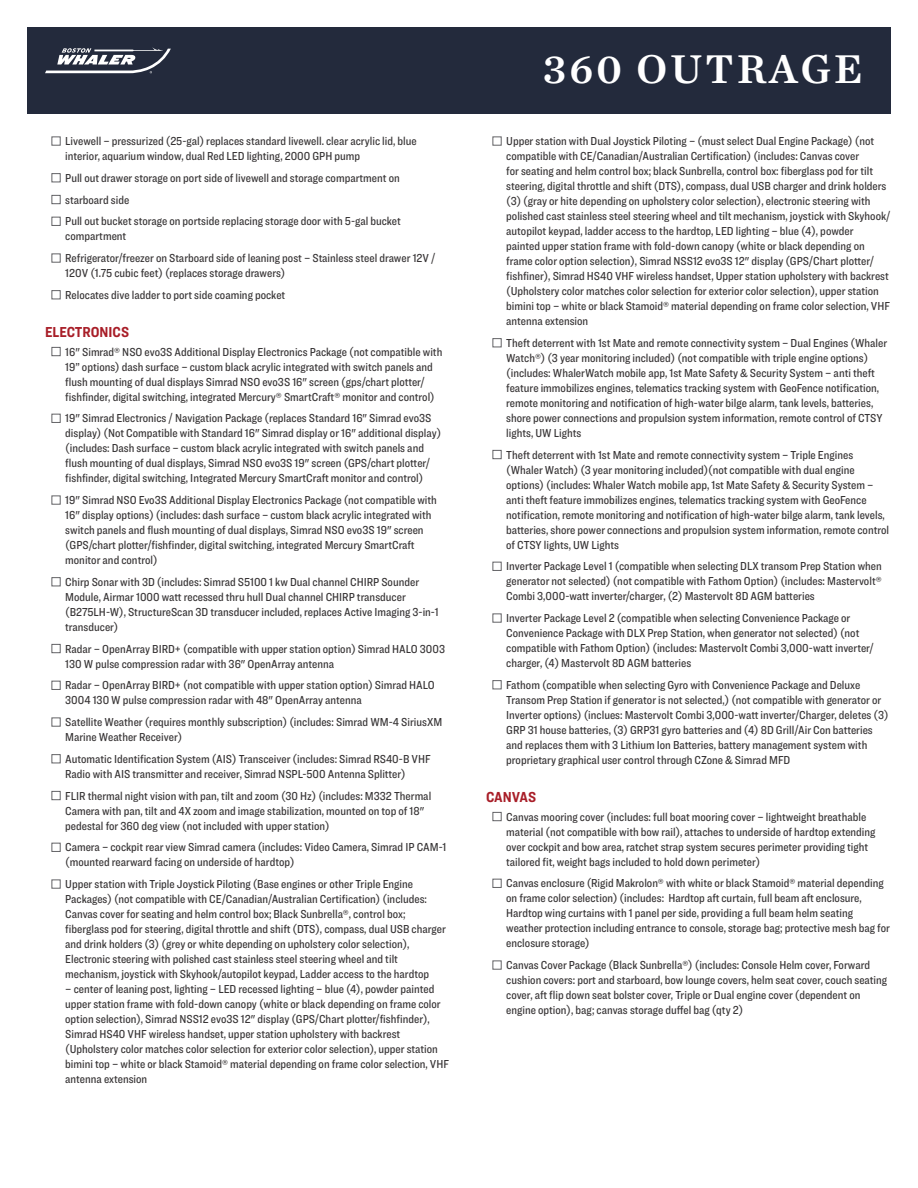
<style>
.page{position:relative;width:918px;height:1188px;background:#fff}
.page>*{position:absolute;margin:0;border:0;box-sizing:border-box;transform-origin:0 0}
.t1{font:42px "Chronicle Text G1 Semi";letter-spacing:.075em;color:#fff}
.t2{font:700 15px "Ringside Condensed";color:#a81e28}
.t3{font:500 12px/15px "Ringside Condensed";color:#373435}
.s1{color:#636366}
</style>
<div class="page">
<div style="left:27px;top:27px;width:864px;height:86px;background:#232a3c"></div>
<svg style="left:45px;top:47px;width:126px;height:26px"></svg>
<p class="t3" style="left:65px;top:133px;width:353px;text-indent:-14px"><span class="s1">■</span> Livewell – pressurized (25-gal) replaces standard livewell. clear acrylic lid, blue interior, aquarium window, dual Red LED lighting, 2000 GPH pump</p>
<p class="t3" style="left:51px;top:170px;width:350px"><span class="s1">■</span> Pull out drawer storage on port side of livewell and storage compartment on</p>
<p class="t3" style="left:51px;top:192px;width:79px"><span class="s1">■</span> starboard side</p>
<p class="t3" style="left:65px;top:214px;width:337px;text-indent:-14px"><span class="s1">■</span> Pull out bucket storage on portside replacing storage door with 5-gal bucket compartment</p>
<p class="t3" style="left:65px;top:250px;width:372px;text-indent:-14px"><span class="s1">■</span> Refrigerator/freezer on Starboard side of leaning post – Stainless steel drawer 12V /<br>120V (1.75 cubic feet) (replaces storage drawers)</p>
<p class="t3" style="left:51px;top:287px;width:235px"><span class="s1">■</span> Relocates dive ladder to port side coaming pocket</p>
<p class="t2" style="left:45px;top:322px;width:86px">ELECTRONICS</p>
<p class="t3" style="left:51px;top:344px;width:392px;text-align:center"><span class="s1">■</span> 16" Simrad® NSO evo3S Additional Display Electronics Package (not compatible with 19” options) dash surface – custom black acrylic integrated with switch panels and flush mounting of dual displays Simrad NSO evo3S 16" screen (gps/chart plotter/ fishfinder, digital switching, integrated Mercury® SmartCraft® monitor and control)</p>
<p class="t3" style="left:65px;top:411px;width:377px;text-indent:-14px"><span class="s1">■</span> 19" Simrad Electronics / Navigation Package (replaces Standard 16" Simrad evo3S display) (Not Compatible with Standard 16" Simrad display or 16" additional display) (includes: Dash surface – custom black acrylic integrated with switch panels and flush mounting of dual displays, Simrad NSO evo3S 19" screen (GPS/chart plotter/ fishfinder, digital switching, Integrated Mercury SmartCraft monitor and control)</p>
<p class="t3" style="left:65px;top:492px;width:373px;text-indent:-14px"><span class="s1">■</span> 19" Simrad NSO Evo3S Additional Display Electronics Package (not compatible with 16" display options) (includes: dash surface – custom black acrylic integrated with switch panels and flush mounting of dual displays, Simrad NSO evo3S 19" screen (GPS/chart plotter/fishfinder, digital switching, integrated Mercury SmartCraft monitor and control)</p>
<p class="t3" style="left:65px;top:574px;width:375px;text-indent:-14px"><span class="s1">■</span> Chirp Sonar with 3D (includes: Simrad S5100 1 kw Dual channel CHIRP Sounder Module, Airmar 1000 watt recessed thru hull Dual channel CHIRP transducer (B275LH-W), StructureScan 3D transducer included, replaces Active Imaging 3-in-1 transducer)</p>
<p class="t3" style="left:65px;top:641px;width:381px;text-indent:-14px"><span class="s1">■</span> Radar – OpenArray BIRD+ (compatible with upper station option) Simrad HALO 3003<br>130 W pulse compression radar with 36" OpenArray antenna</p>
<p class="t3" style="left:65px;top:678px;width:371px;text-indent:-14px"><span class="s1">■</span> Radar – OpenArray BIRD+ (not compatible with upper station option) Simrad HALO<br>3004 130 W pulse compression radar with 48" OpenArray antenna</p>
<p class="t3" style="left:65px;top:714px;width:379px;text-indent:-14px"><span class="s1">■</span> Satellite Weather (requires monthly subscription) (includes: Simrad WM-4 SiriusXM<br>Marine Weather Receiver)</p>
<p class="t3" style="left:65px;top:751px;width:367px;text-indent:-14px"><span class="s1">■</span> Automatic Identification System (AIS) Transceiver (includes: Simrad RS40-B VHF<br>Radio with AIS transmitter and receiver, Simrad NSPL-500 Antenna Splitter)</p>
<p class="t3" style="left:65px;top:788px;width:368px;text-indent:-14px"><span class="s1">■</span> FLIR thermal night vision with pan, tilt and zoom (30 Hz) (includes: M332 Thermal<br>Camera with pan, tilt and 4X zoom and image stabilization, mounted on top of 18" pedestal for 360 deg view (not included with upper station)</p>
<p class="t3" style="left:65px;top:840px;width:383px;text-indent:-14px"><span class="s1">■</span> Camera – cockpit rear view Simrad camera (includes: Video Camera, Simrad IP CAM-1 (mounted rearward facing on underside of hardtop)</p>
<p class="t3" style="left:65px;top:876px;width:382px;text-indent:-14px"><span class="s1">■</span> Upper station with Triple Joystick Piloting (Base engines or other Triple Engine Packages) (not compatible with CE/Canadian/Australian Certification) (includes:<br>Canvas cover for seating and helm control box; Black Sunbrella®, control box; fiberglass pod for steering, digital throttle and shift (DTS), compass, dual USB charger and drink holders (3) (grey or white depending on upholstery color selection), Electronic steering with polished cast stainless steel steering wheel and tilt mechanism, joystick with Skyhook/autopilot keypad, Ladder access to the hardtop</p>
<p class="t3" style="left:65px;top:981px;width:385px">– center of leaning post, lighting – LED recessed lighting – blue (4), powder painted upper station frame with fold-down canopy (white or black depending on frame color option selection), Simrad NSS12 evo3S 12" display (GPS/Chart plotter/fishfinder), Simrad HS40 VHF wireless handset, upper station upholstery with backrest (Upholstery color matches color selection for exterior color selection), upper station bimini top – white or black Stamoid® material depending on frame color selection, VHF antenna extension</p>
<h1 class="t1" style="left:543px;top:36px;width:321px">360 OUTRAGE</h1>
<p class="t3" style="left:506px;top:133px;width:386px;text-indent:-14px"><span class="s1">■</span> Upper station with Dual Joystick Piloting – (must select Dual Engine Package) (not compatible with CE/Canadian/Australian Certification) (includes: Canvas cover<br>for seating and helm control box; black Sunbrella, control box: fiberglass pod for tilt steering, digital throttle and shift (DTS), compass, dual USB charger and drink holders (3) (gray or hite depending on upholstery color selection), electronic steering with polished cast stainless steel steering wheel and tilt mechanism, joystick with Skyhook/ autopilot keypad, ladder access to the hardtop, LED lighting – blue (4), powder<br>painted upper station frame with fold-down canopy (white or black depending on frame color option selection), Simrad NSS12 evo3S 12" display (GPS/Chart plotter/ fishfiner), Simrad HS40 VHF wireless handset, Upper station upholstery with backrest (Upholstery color matches color selection for exterior color selection), upper station bimini top – white or black Stamoid® material depending on frame color selection, VHF antenna extension</p>
<p class="t3" style="left:506px;top:335px;width:382px;text-indent:-14px"><span class="s1">■</span> Theft deterrent with 1st Mate and remote connectivity system – Dual Engines (Whaler Watch®) (3 year monitoring included) (not compatible with triple engine options) (includes: WhalerWatch mobile app, 1st Mate Safety &amp; Security System – anti theft feature immobilizes engines, telematics tracking system with GeoFence notification, remote monitoring and notification of high-water bilge alarm, tank levels, batteries, shore power connections and propulsion system information, remote control of CTSY lights, UW Lights</p>
<p class="t3" style="left:506px;top:447px;width:384px;text-indent:-14px"><span class="s1">■</span> Theft deterrent with 1st Mate and remote connectivity system – Triple Engines (Whaler Watch) (3 year monitoring included)(not compatible with dual engine options) (includes: Whaler Watch mobile app, 1st Mate Safety &amp; Security System – anti theft feature immobilizes engines, telematics tracking system with GeoFence notification, remote monitoring and notification of high-water bilge alarm, tank levels, batteries, shore power connections and propulsion system information, remote control of CTSY lights, UW Lights</p>
<p class="t3" style="left:506px;top:559px;width:377px;text-align:justify;text-indent:-14px"><span class="s1">■</span> Inverter Package Level 1 (compatible when selecting DLX transom Prep Station when generator not selected) (not compatible with Fathom Option) (includes: Mastervolt® Combi 3,000-watt inverter/charger, (2) Mastervolt 8D AGM batteries</p>
<p class="t3" style="left:506px;top:610px;width:369px;text-indent:-14px"><span class="s1">■</span> Inverter Package Level 2 (compatible when selecting Convenience Package or Convenience Package with DLX Prep Station, when generator not selected) (not compatible with Fathom Option) (includes: Mastervolt Combi 3,000-watt inverter/ charger, (4) Mastervolt 8D AGM batteries</p>
<p class="t3" style="left:506px;top:677px;width:384px;text-indent:-14px"><span class="s1">■</span> Fathom (compatible when selecting Gyro with Convenience Package and Deluxe Transom Prep Station if generator is not selected,) (not compatible with generator or Inverter options) (inclues: Mastervolt Combi 3,000-watt inverter/Charger, deletes (3)<br>GRP 31 house batteries, (3) GRP31 gyro batteries and (4) 8D Grill/Air Con batteries and replaces them with 3 Lithium Ion Batteries, battery management system with proprietary graphical user control through CZone &amp; Simrad MFD</p>
<p class="t2" style="left:486px;top:787px;width:52px">CANVAS</p>
<p class="t3" style="left:506px;top:809px;width:371px;text-indent:-14px"><span class="s1">■</span> Canvas mooring cover (includes: full boat mooring cover – lightweight breathable material (not compatible with bow rail), attaches to underside of hardtop extending over cockpit and bow area, ratchet strap system secures perimeter providing tight tailored fit, weight bags included to hold down perimeter)</p>
<p class="t3" style="left:506px;top:876px;width:385px;text-indent:-14px"><span class="s1">■</span> Canvas enclosure (Rigid Makrolon® with white or black Stamoid® material depending on frame color selection) (includes: Hardtop aft curtain, full beam aft enclosure, Hardtop wing curtains with 1 panel per side, providing a full beam helm seating weather protection including entrance to console, storage bag; protective mesh bag for enclosure storage)</p>
<p class="t3" style="left:506px;top:957px;width:382px;text-indent:-14px"><span class="s1">■</span> Canvas Cover Package (Black Sunbrella®) (includes: Console Helm cover, Forward cushion covers: port and starboard, bow lounge covers, helm seat cover, couch seating cover, aft flip down seat bolster cover, Triple or Dual engine cover (dependent on engine option), bag; canvas storage duffel bag (qty 2)</p>
</div>
